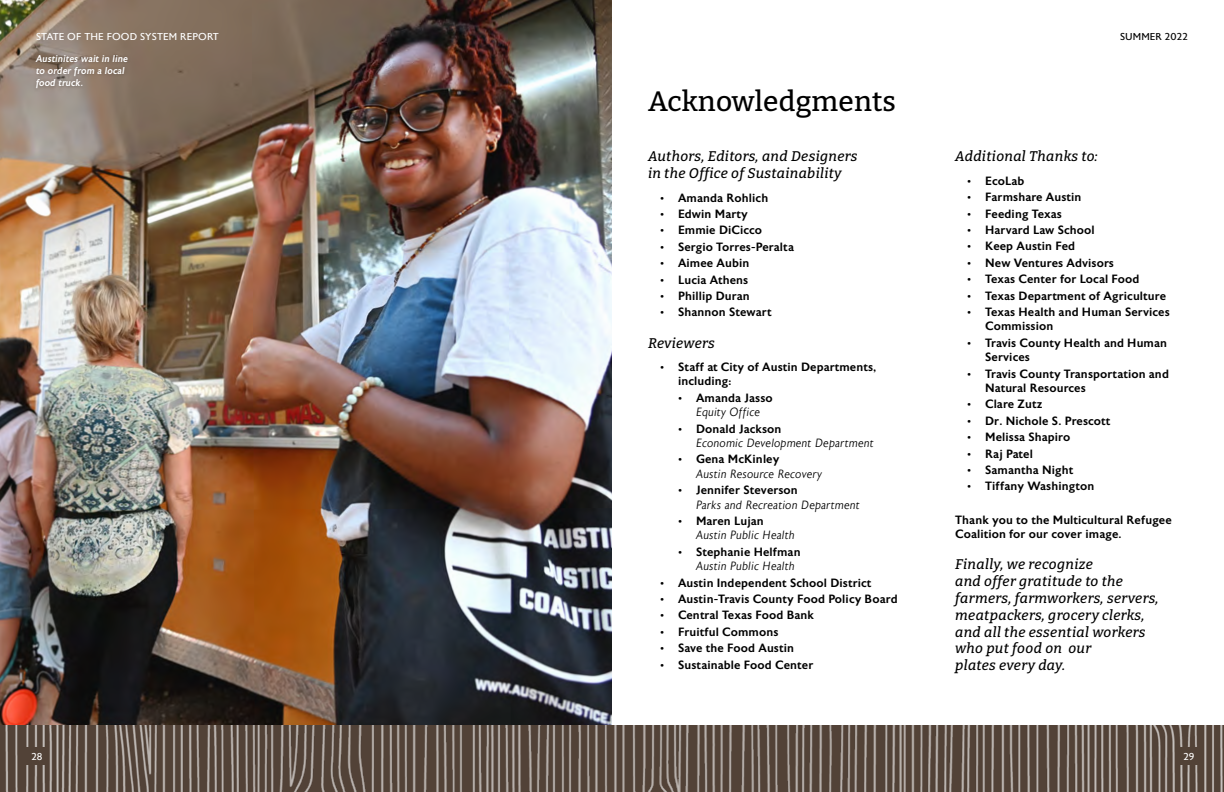
<style>
.page{position:relative;width:1224px;height:792px;background:#fff}
.page>*{position:absolute;margin:0;border:0;box-sizing:border-box;transform-origin:0 0}
.t1{font:100 28px "Bitter";letter-spacing:.005em;color:#000}
.t2{font:italic 100 14px/16.8px "Bitter";letter-spacing:.025em;color:#000}
.t3{font:500 12px/14.4px "Astoria Sans";letter-spacing:.01em;color:#000}
.t4{font:italic 300 12px "Astoria Sans";letter-spacing:.01em;color:#000}
.t5{font:italic 500 10px/12px "Astoria Sans";letter-spacing:.01em;color:#fff}
.t6{font:10px "Astoria Sans";letter-spacing:.01em;color:#fff}
.t7{font:10px "Astoria Sans";letter-spacing:.01em;color:#000}
</style>
<div class="page">
<img style="left:0;top:0;width:612px;height:726px">
<img style="left:0;top:726px;width:1224px;height:66px">
<div style="left:26px;top:747px;width:22px;height:18px;background:#524237"></div>
<div style="left:1178px;top:747px;width:22px;height:18px;background:#524237"></div>
<div style="left:32px;top:51px;width:99px;height:41px;background:#524237;opacity:.5"></div>
<p class="t6" style="left:36px;top:31px;width:184px">STATE OF THE FOOD SYSTEM REPORT</p>
<p class="t5" style="left:36px;top:53px;width:93px">Austinites wait in line to order from a local food truck.</p>
<h1 class="t1" style="left:648px;top:83px;width:250px">Acknowledgments</h1>
<p class="t2" style="left:648px;top:148px;width:211px">Authors, Editors, and Designers in the Office of Sustainability</p>
<p class="t3" style="left:660px;top:191px;width:110px">• Amanda Rohlich</p>
<p class="t3" style="left:660px;top:207px;width:89px">• Edwin Marty</p>
<p class="t3" style="left:660px;top:223px;width:104px">• Emmie DiCicco</p>
<p class="t3" style="left:660px;top:240px;width:135px">• Sergio Torres-Peralta</p>
<p class="t3" style="left:660px;top:256px;width:91px">• Aimee Aubin</p>
<p class="t3" style="left:660px;top:273px;width:90px">• Lucia Athens</p>
<p class="t3" style="left:660px;top:289px;width:91px">• Phillip Duran</p>
<p class="t3" style="left:660px;top:305px;width:113px">• Shannon Stewart</p>
<p class="t2" style="left:648px;top:334px;width:68px">Reviewers</p>
<p class="t3" style="left:678px;top:360px;width:200px;text-indent:-18px">• Staff at City of Austin Departments, including:</p>
<p class="t3" style="left:678px;top:391px;width:96px">• Amanda Jasso</p>
<p class="t4" style="left:696px;top:406px;width:66px">Equity Office</p>
<p class="t3" style="left:678px;top:422px;width:105px">• Donald Jackson</p>
<p class="t4" style="left:696px;top:437px;width:179px">Economic Development Department</p>
<p class="t3" style="left:678px;top:452px;width:103px">• Gena McKinley</p>
<p class="t4" style="left:696px;top:467px;width:127px">Austin Resource Recovery</p>
<p class="t3" style="left:678px;top:483px;width:121px">• Jennifer Steverson</p>
<p class="t4" style="left:696px;top:498px;width:165px">Parks and Recreation Department</p>
<p class="t3" style="left:678px;top:514px;width:87px">• Maren Lujan</p>
<p class="t4" style="left:696px;top:529px;width:100px">Austin Public Health</p>
<p class="t3" style="left:678px;top:545px;width:124px">• Stephanie Helfman</p>
<p class="t4" style="left:696px;top:560px;width:100px">Austin Public Health</p>
<p class="t3" style="left:660px;top:576px;width:213px">• Austin Independent School District</p>
<p class="t3" style="left:660px;top:592px;width:239px">• Austin-Travis County Food Policy Board</p>
<p class="t3" style="left:660px;top:608px;width:155px">• Central Texas Food Bank</p>
<p class="t3" style="left:660px;top:625px;width:120px">• Fruitful Commons</p>
<p class="t3" style="left:660px;top:641px;width:136px">• Save the Food Austin</p>
<p class="t3" style="left:660px;top:658px;width:155px">• Sustainable Food Center</p>
<p class="t7" style="left:1120px;top:31px;width:69px">SUMMER 2022</p>
<p class="t2" style="left:955px;top:148px;width:144px">Additional Thanks to:</p>
<p class="t3" style="left:967px;top:174px;width:59px">• EcoLab</p>
<p class="t3" style="left:967px;top:190px;width:116px">• Farmshare Austin</p>
<p class="t3" style="left:967px;top:207px;width:96px">• Feeding Texas</p>
<p class="t3" style="left:967px;top:223px;width:129px">• Harvard Law School</p>
<p class="t3" style="left:967px;top:239px;width:109px">• Keep Austin Fed</p>
<p class="t3" style="left:967px;top:256px;width:148px">• New Ventures Advisors</p>
<p class="t3" style="left:967px;top:272px;width:174px">• Texas Center for Local Food</p>
<p class="t3" style="left:967px;top:289px;width:200px">• Texas Department of Agriculture</p>
<p class="t3" style="left:985px;top:305px;width:186px;text-indent:-18px">• Texas Health and Human Services<br>Commission</p>
<p class="t3" style="left:985px;top:336px;width:183px;text-indent:-18px">• Travis County Health and Human<br>Services</p>
<p class="t3" style="left:985px;top:367px;width:185px;text-indent:-18px">• Travis County Transportation and<br>Natural Resources</p>
<p class="t3" style="left:967px;top:397px;width:77px">• Clare Zutz</p>
<p class="t3" style="left:967px;top:414px;width:145px">• Dr. Nichole S. Prescott</p>
<p class="t3" style="left:967px;top:430px;width:105px">• Melissa Shapiro</p>
<p class="t3" style="left:967px;top:447px;width:67px">• Raj Patel</p>
<p class="t3" style="left:967px;top:463px;width:108px">• Samantha Night</p>
<p class="t3" style="left:967px;top:479px;width:129px">• Tiffany Washington</p>
<p class="t3" style="left:955px;top:513px;width:218px">Thank you to the Multicultural Refugee<br>Coalition for our cover image.</p>
<p class="t2" style="left:955px;top:556px;width:205px">Finally, we recognize<br>and offer gratitude to the farmers, farmworkers, servers, meatpackers, grocery clerks, and all the essential workers who put food on our<br>plates every day.</p>
<p class="t6" style="left:31px;top:751px;width:13px">28</p>
<p class="t6" style="left:1183px;top:751px;width:13px">29</p>
</div>
